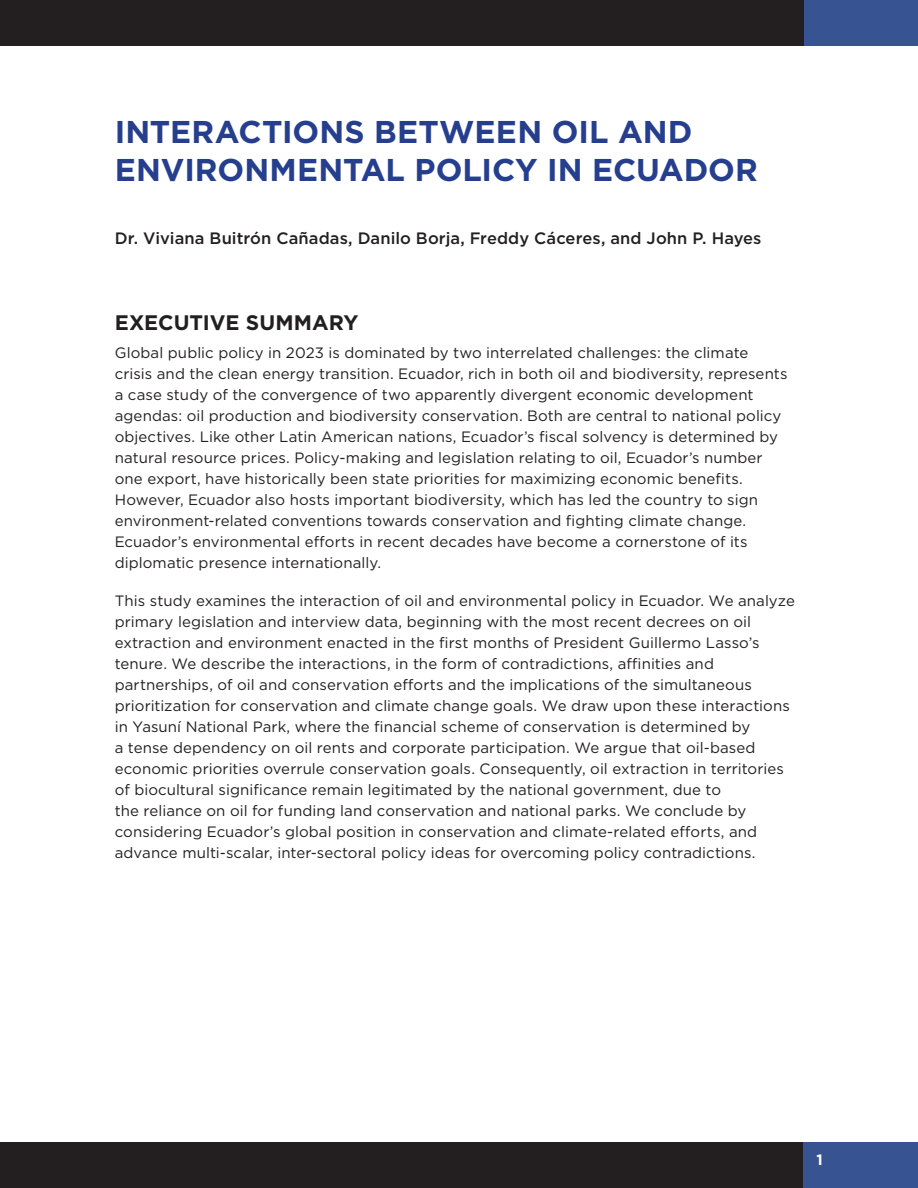
<style>
.page{position:relative;width:918px;height:1188px;background:#fff}
.page>*{position:absolute;margin:0;border:0;box-sizing:border-box;transform-origin:0 0}
.t1{font:700 31.5px/37.8px "Gotham";color:#253f8e}
.t2{font:700 21px "Gotham";color:#231f20}
.t3{font:500 16.5px "Gotham";letter-spacing:.005em;color:#231f20}
.t4{font:15px/21px "Gotham";letter-spacing:.005em;color:#231f20}
.t5{font:700 15px "Gotham";color:#fff}
</style>
<div class="page">
<div style="left:802px;top:1143px;width:116px;height:45px;background:#375392"></div>
<div style="left:803px;top:0;width:115px;height:45px;background:#375392"></div>
<div style="left:0;top:1143px;width:802px;height:45px;background:#231f20"></div>
<div style="left:0;top:0;width:803px;height:45px;background:#231f20"></div>
<h1 class="t1" style="left:115px;top:113px;width:645px">INTERACTIONS BETWEEN OIL AND<br>ENVIRONMENTAL POLICY IN ECUADOR</h1>
<p class="t3" style="left:115px;top:227px;width:648px">Dr. Viviana Buitrón Cañadas, Danilo Borja, Freddy Cáceres, and John P. Hayes</p>
<h2 class="t2" style="left:115px;top:309px;width:245px">EXECUTIVE SUMMARY</h2>
<p class="t4" style="left:115px;top:342px;width:674px">Global public policy in 2023 is dominated by two interrelated challenges: the climate crisis and the clean energy transition. Ecuador, rich in both oil and biodiversity, represents a case study of the convergence of two apparently divergent economic development agendas: oil production and biodiversity conservation. Both are central to national policy objectives. Like other Latin American nations, Ecuador’s fiscal solvency is determined by natural resource prices. Policy-making and legislation relating to oil, Ecuador’s number one export, have historically been state priorities for maximizing economic benefits.<br>However, Ecuador also hosts important biodiversity, which has led the country to sign environment-related conventions towards conservation and fighting climate change.<br>Ecuador’s environmental efforts in recent decades have become a cornerstone of its diplomatic presence internationally.</p>
<p class="t4" style="left:115px;top:590px;width:682px">This study examines the interaction of oil and environmental policy in Ecuador. We analyze primary legislation and interview data, beginning with the most recent decrees on oil extraction and environment enacted in the first months of President Guillermo Lasso’s tenure. We describe the interactions, in the form of contradictions, affinities and partnerships, of oil and conservation efforts and the implications of the simultaneous prioritization for conservation and climate change goals. We draw upon these interactions in Yasuní National Park, where the financial scheme of conservation is determined by<br>a tense dependency on oil rents and corporate participation. We argue that oil-based economic priorities overrule conservation goals. Consequently, oil extraction in territories of biocultural significance remain legitimated by the national government, due to<br>the reliance on oil for funding land conservation and national parks. We conclude by considering Ecuador’s global position in conservation and climate-related efforts, and advance multi-scalar, inter-sectoral policy ideas for overcoming policy contradictions.</p>
<p class="t5" style="left:817px;top:1150px;width:8px">1</p>
</div>
